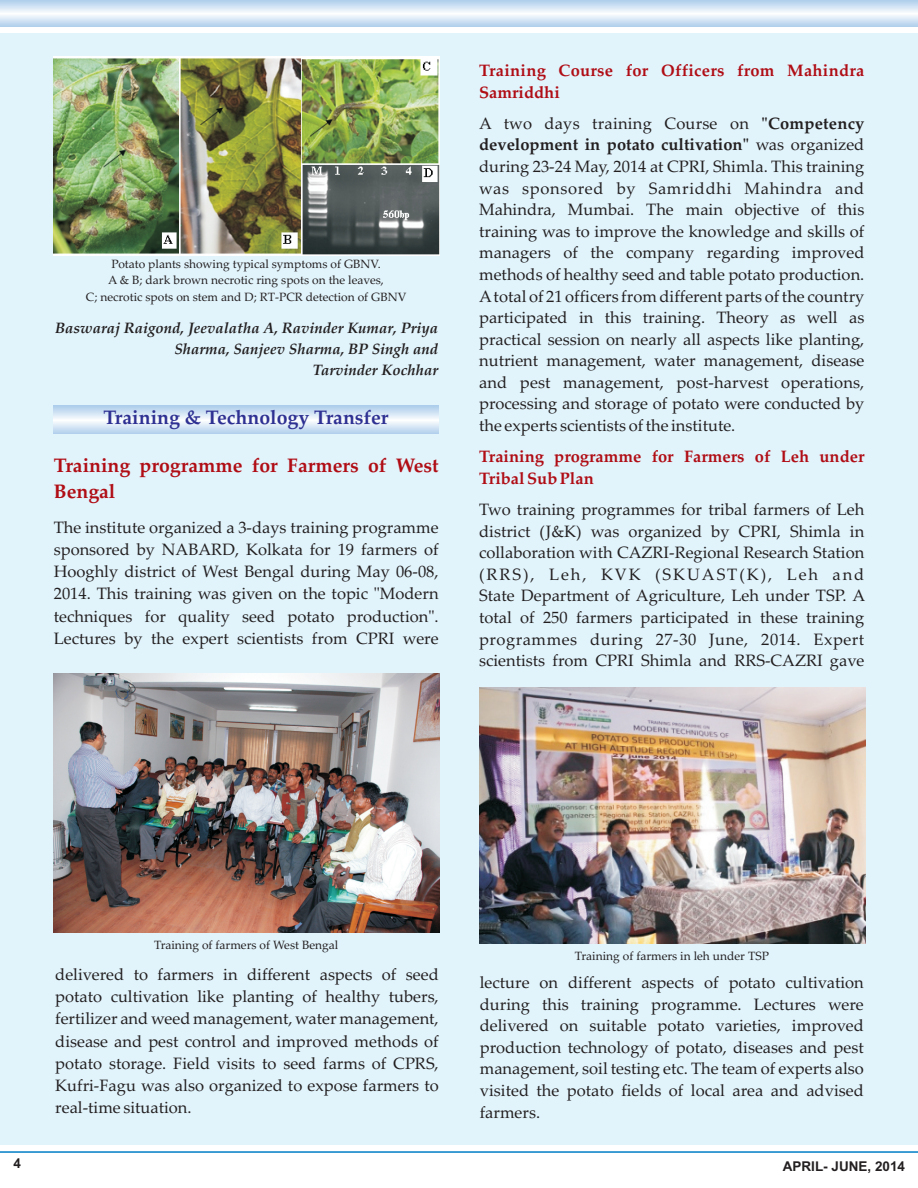
<style>
.page{position:relative;width:918px;height:1188px;background:#fff}
.page>*{position:absolute;margin:0;border:0;box-sizing:border-box;transform-origin:0 0}
.t1{font:700 19.5px/26.2px "Palatino Linotype";color:#b00d15}
.t2{font:700 19.5px "Palatino Linotype";color:#2e3092}
.t3{font:16.5px/21.6px "Palatino Linotype";color:#231f20;text-align:justify}
.t4{font:700 16.5px/21.6px "Palatino Linotype";color:#b00d15}
.t5{font:italic 700 15px/21px "Palatino Linotype";color:#231f20;text-align:right}
.t6{font:700 13.5px "Arial";color:#231f20}
.t7{font:12px/16.2px "Palatino Linotype";color:#231f20;text-align:center}
.s1{font-weight:700}
</style>
<div class="page">
<svg style="left:0;top:0;width:918px;height:27px"></svg>
<div style="left:0;top:33px;width:918px;height:1112px;background:#e1f4fc"></div>
<hr style="left:0;top:1151px;width:918px;height:2px;background:#007ec5">
<svg style="left:54px;top:405px;width:385px;height:29px"></svg>
<img style="left:54px;top:673px;width:385px;height:259px">
<img style="left:479px;top:688px;width:386px;height:255px">
<img style="left:53px;top:57px;width:387px;height:199px">
<p class="t7" style="left:86px;top:257px;width:322px">Potato plants showing typical symptoms of GBNV.<br>A &amp; B; dark brown necrotic ring spots on the leaves,<br>C; necrotic spots on stem and D; RT-PCR detection of GBNV</p>
<p class="t5" style="left:55px;top:319px;width:385px">Baswaraj Raigond, Jeevalatha A, Ravinder Kumar, Priya<br>Sharma, Sanjeev Sharma, BP Singh and<br>Tarvinder Kochhar</p>
<p class="t2" style="left:103px;top:410px;width:287px">Training &amp; Technology Transfer</p>
<p class="t1" style="left:54px;top:454px;width:386px">Training programme for Farmers of West<br>Bengal</p>
<p class="t3" style="left:54px;top:518px;width:386px;line-height:22.2px">The institute organized a 3-days training programme sponsored by NABARD, Kolkata for 19 farmers of Hooghly district of West Bengal during May 06-08, 2014. This training was given on the topic "Modern techniques for quality seed potato production".<br>Lectures by the expert scientists from CPRI were</p>
<p class="t4" style="left:479px;top:62px;width:387px">Training Course for Officers from Mahindra<br>Samriddhi</p>
<p class="t3" style="left:479px;top:114px;width:387px">A two days training Course on <span class="s1">"Competency development in potato cultivation"</span> was organized during 23-24 May, 2014 at CPRI, Shimla. This training was sponsored by Samriddhi Mahindra and Mahindra, Mumbai. The main objective of this training was to improve the knowledge and skills of managers of the company regarding improved methods of healthy seed and table potato production.<br>Atotal of 21 officers from different parts of the country participated in this training. Theory as well as practical session on nearly all aspects like planting, nutrient management, water management, disease and pest management, post-harvest operations, processing and storage of potato were conducted by the experts scientists of the institute.</p>
<p class="t4" style="left:479px;top:448px;width:387px">Training programme for Farmers of Leh under<br>Tribal Sub Plan</p>
<p class="t3" style="left:479px;top:500px;width:388px">Two training programmes for tribal farmers of Leh district (J&amp;K) was organized by CPRI, Shimla in collaboration with CAZRI-Regional Research Station (RRS), Leh, KVK (SKUAST(K), Leh and State Department of Agriculture, Leh under TSP. A total of 250 farmers participated in these training programmes during 27-30 June, 2014. Expert scientists from CPRI Shimla and RRS-CAZRI gave</p>
<p class="t7" style="left:154px;top:938px;width:186px">Training of farmers of West Bengal</p>
<p class="t3" style="left:55px;top:965px;width:385px;line-height:22.2px">delivered to farmers in different aspects of seed potato cultivation like planting of healthy tubers, fertilizer and weed management, water management, disease and pest control and improved methods of potato storage. Field visits to seed farms of CPRS, Kufri-Fagu was also organized to expose farmers to real-time situation.</p>
<p class="t7" style="left:575px;top:949px;width:195px">Training of farmers in leh under TSP</p>
<p class="t3" style="left:480px;top:974px;width:386px">lecture on different aspects of potato cultivation during this training programme. Lectures were delivered on suitable potato varieties, improved production technology of potato, diseases and pest management, soil testing etc. The team of experts also visited the potato fields of local area and advised farmers.</p>
<p class="t6" style="left:14px;top:1158px;width:9px">4</p>
<p class="t6" style="left:783px;top:1161px;width:124px">APRIL- JUNE, 2014</p>
</div>
